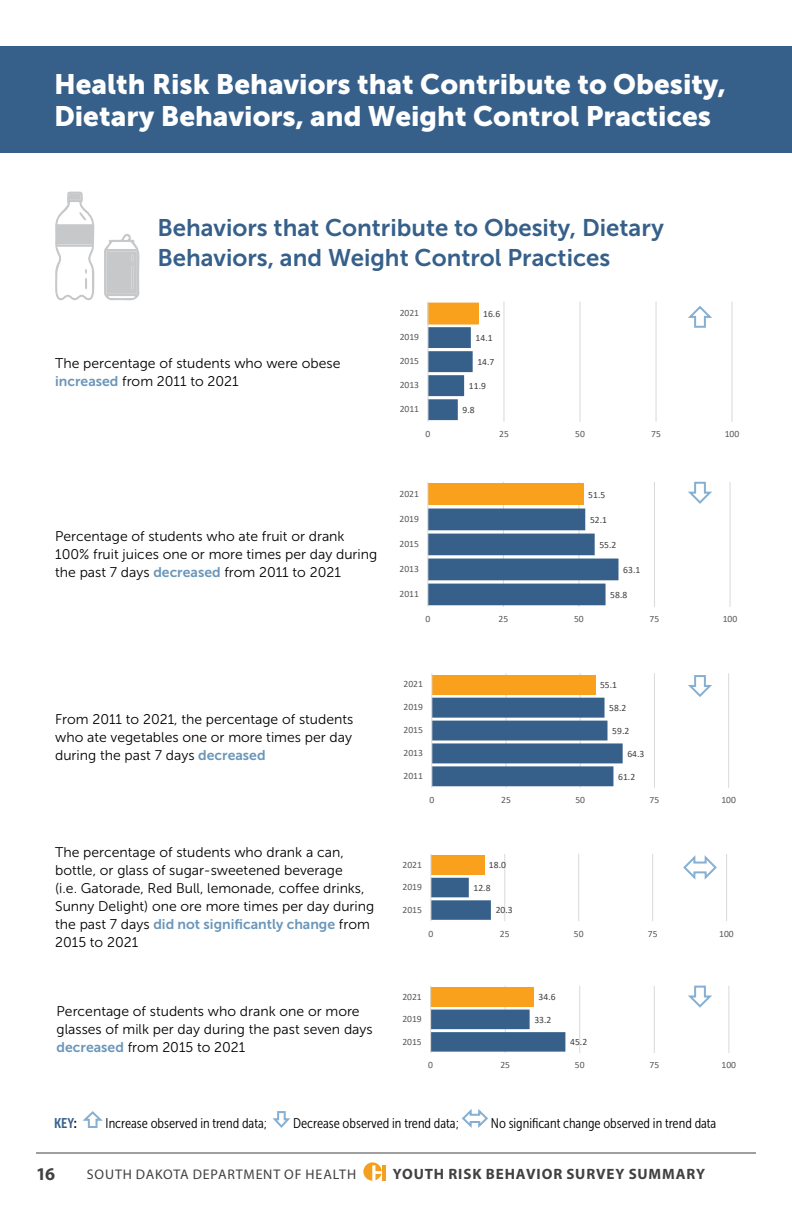
<style>
.page{position:relative;width:792px;height:1224px;background:#fff}
.page>*{position:absolute;margin:0;border:0;box-sizing:border-box;transform-origin:0 0}
.t1{font:28px/32px "Museo Sans 900";color:#fff}
.t2{font:24px/30px "Museo Sans 700";color:#36608a}
.t3{font:700 18px "Myriad Pro";color:#414042}
.t4{font:700 15px "Myriad Pro";letter-spacing:.06em;color:#414042}
.t5{font:14px/18px "Museo Sans 300";color:#000}
.t6{font:14px "Museo Sans Cond 300";color:#000}
.t7{font:14px "Museo Sans 700";color:#6a96ba}
.t8{font:14px "Myriad Pro";letter-spacing:.055em;color:#414042}
.t9{font:14px "Museo Sans Cond 700";color:#36608a}
.t10{font:9.6px "Calibri";letter-spacing:.005em;color:#595959}
.t11{font:9.6px "Calibri";letter-spacing:.005em;color:#404040}
.s1{font-family:"Museo Sans 700";color:#6a96ba}
.s2{font-family:"Museo Sans 300";color:#000}
.s3{color:#000}
</style>
<div class="page">
<hr style="left:383px;top:1165px;width:3px;height:16px;background:#f4a01e">
<svg style="left:363px;top:1162px;width:19px;height:19px"></svg>
<hr style="left:36px;top:1152px;width:720px;height:2px;background:#414042">
<svg style="left:55px;top:192px;width:40px;height:109px"></svg>
<svg style="left:104px;top:234px;width:36px;height:66px"></svg>
<svg style="left:82px;top:1111px;width:21px;height:17px"></svg>
<svg style="left:272px;top:1111px;width:18px;height:17px"></svg>
<svg style="left:462px;top:1109px;width:26px;height:19px"></svg>
<div style="left:0;top:46px;width:792px;height:107px;background:#36608a"></div>
<hr style="left:503px;top:482px;width:1px;height:125px;background:#d9d9d9">
<hr style="left:579px;top:482px;width:1px;height:125px;background:#d9d9d9">
<hr style="left:654px;top:482px;width:1px;height:125px;background:#d9d9d9">
<hr style="left:730px;top:482px;width:1px;height:125px;background:#d9d9d9">
<div style="left:428px;top:484px;width:155px;height:21px;background:#f9a01d"></div>
<svg style="left:428px;top:509px;width:190px;height:96px;background:#5a7c9f"></svg>
<hr style="left:427px;top:482px;width:1px;height:125px;background:#d9d9d9">
<svg style="left:688px;top:481px;width:24px;height:23px"></svg>
<hr style="left:506px;top:673px;width:1px;height:115px;background:#d9d9d9">
<hr style="left:580px;top:673px;width:1px;height:115px;background:#d9d9d9">
<hr style="left:654px;top:673px;width:1px;height:115px;background:#d9d9d9">
<hr style="left:728px;top:673px;width:1px;height:115px;background:#d9d9d9">
<div style="left:432px;top:675px;width:163px;height:20px;background:#f9a01d"></div>
<svg style="left:432px;top:698px;width:191px;height:88px;background:#54789b"></svg>
<hr style="left:431px;top:673px;width:1px;height:115px;background:#d9d9d9">
<svg style="left:688px;top:675px;width:24px;height:22px"></svg>
<svg style="left:688px;top:306px;width:24px;height:22px"></svg>
<hr style="left:504px;top:302px;width:1px;height:120px;background:#d9d9d9">
<hr style="left:580px;top:302px;width:1px;height:120px;background:#d9d9d9">
<hr style="left:656px;top:302px;width:1px;height:120px;background:#d9d9d9">
<hr style="left:732px;top:302px;width:1px;height:120px;background:#d9d9d9">
<div style="left:428px;top:303px;width:50px;height:21px;background:#f9a01d"></div>
<svg style="left:429px;top:327px;width:44px;height:93px"></svg>
<hr style="left:428px;top:302px;width:1px;height:120px;background:#d9d9d9">
<hr style="left:504px;top:854px;width:1px;height:67px;background:#d9d9d9">
<hr style="left:578px;top:854px;width:1px;height:67px;background:#d9d9d9">
<hr style="left:652px;top:854px;width:1px;height:67px;background:#d9d9d9">
<hr style="left:726px;top:854px;width:1px;height:67px;background:#d9d9d9">
<div style="left:431px;top:855px;width:53px;height:20px;background:#f9a01d"></div>
<svg style="left:432px;top:878px;width:59px;height:42px"></svg>
<hr style="left:431px;top:854px;width:1px;height:67px;background:#d9d9d9">
<svg style="left:688px;top:985px;width:24px;height:23px"></svg>
<hr style="left:505px;top:986px;width:1px;height:67px;background:#d9d9d9">
<hr style="left:579px;top:986px;width:1px;height:67px;background:#d9d9d9">
<hr style="left:654px;top:986px;width:1px;height:67px;background:#d9d9d9">
<hr style="left:729px;top:986px;width:1px;height:67px;background:#d9d9d9">
<div style="left:431px;top:987px;width:103px;height:20px;background:#f9a01d"></div>
<svg style="left:431px;top:1010px;width:134px;height:42px"></svg>
<hr style="left:430px;top:986px;width:1px;height:67px;background:#d9d9d9">
<svg style="left:683px;top:855px;width:34px;height:25px"></svg>
<h1 class="t1" style="left:54px;top:68px;width:673px">Health Risk Behaviors that Contribute to Obesity,<br>Dietary Behaviors, and Weight Control Practices</h1>
<h2 class="t2" style="left:157px;top:212px;width:508px">Behaviors that Contribute to Obesity, Dietary<br>Behaviors, and Weight Control Practices</h2>
<p class="t5" style="left:55px;top:354px;width:287px">The percentage of students who were obese <span class="s1">increased</span> from 2011 to 2021</p>
<p class="t5" style="left:55px;top:527px;width:324px">Percentage of students who ate fruit or drank<br>100% fruit juices one or more times per day during the past 7 days <span class="s1">decreased</span> from 2011 to 2021</p>
<p class="t5" style="left:55px;top:710px;width:300px;text-align:justify">From 2011 to 2021, the percentage of students who ate vegetables one or more times per day during the past 7 days <span class="s1">decreased</span></p>
<p class="t5" style="left:55px;top:843px;width:321px">The percentage of students who drank a can, bottle, or glass of sugar-sweetened beverage<br>(i.e. Gatorade, Red Bull, lemonade, coffee drinks, Sunny Delight) one ore more times per day during</p>
<p class="t7" style="left:55px;top:917px;width:316px"><span class="s2">the past 7 days</span> did not significantly change <span class="s2">from</span></p>
<p class="t5" style="left:55px;top:934px;width:85px">2015 to 2021</p>
<p class="t5" style="left:57px;top:1002px;width:318px">Percentage of students who drank one or more glasses of milk per day during the past seven days <span class="s1">decreased</span> from 2015 to 2021</p>
<p class="t10" style="left:400px;top:306px;width:21px">2021</p>
<p class="t11" style="left:483px;top:307px;width:19px">16.6</p>
<p class="t10" style="left:400px;top:331px;width:21px">2019</p>
<p class="t11" style="left:476px;top:331px;width:19px">14.1</p>
<p class="t10" style="left:400px;top:355px;width:21px">2015</p>
<p class="t11" style="left:477px;top:355px;width:19px">14.7</p>
<p class="t10" style="left:400px;top:379px;width:21px">2013</p>
<p class="t11" style="left:469px;top:379px;width:19px">11.9</p>
<p class="t10" style="left:400px;top:403px;width:21px">2011</p>
<p class="t11" style="left:462px;top:403px;width:14px">9.8</p>
<p class="t10" style="left:426px;top:427px;width:6px">0</p>
<p class="t10" style="left:499px;top:427px;width:11px">25</p>
<p class="t10" style="left:575px;top:427px;width:11px">50</p>
<p class="t10" style="left:651px;top:427px;width:11px">75</p>
<p class="t10" style="left:725px;top:427px;width:16px">100</p>
<p class="t10" style="left:400px;top:487px;width:21px">2021</p>
<p class="t11" style="left:588px;top:488px;width:19px">51.5</p>
<p class="t10" style="left:400px;top:512px;width:21px">2019</p>
<p class="t11" style="left:590px;top:513px;width:19px">52.1</p>
<p class="t10" style="left:400px;top:537px;width:21px">2015</p>
<p class="t11" style="left:599px;top:538px;width:19px">55.2</p>
<p class="t10" style="left:400px;top:562px;width:21px">2013</p>
<p class="t11" style="left:623px;top:563px;width:19px">63.1</p>
<p class="t10" style="left:400px;top:587px;width:21px">2011</p>
<p class="t11" style="left:610px;top:588px;width:19px">58.8</p>
<p class="t10" style="left:425px;top:612px;width:6px">0</p>
<p class="t10" style="left:499px;top:612px;width:11px">25</p>
<p class="t10" style="left:574px;top:612px;width:11px">50</p>
<p class="t10" style="left:650px;top:612px;width:11px">75</p>
<p class="t10" style="left:723px;top:612px;width:16px">100</p>
<p class="t10" style="left:404px;top:678px;width:21px">2021</p>
<p class="t11" style="left:600px;top:678px;width:19px">55.1</p>
<p class="t10" style="left:404px;top:701px;width:21px">2019</p>
<p class="t11" style="left:609px;top:701px;width:19px">58.2</p>
<p class="t10" style="left:404px;top:723px;width:21px">2015</p>
<p class="t11" style="left:612px;top:724px;width:19px">59.2</p>
<p class="t10" style="left:404px;top:746px;width:21px">2013</p>
<p class="t11" style="left:627px;top:747px;width:19px">64.3</p>
<p class="t10" style="left:404px;top:769px;width:21px">2011</p>
<p class="t11" style="left:618px;top:770px;width:19px">61.2</p>
<p class="t10" style="left:429px;top:793px;width:6px">0</p>
<p class="t10" style="left:501px;top:793px;width:11px">25</p>
<p class="t10" style="left:575px;top:793px;width:11px">50</p>
<p class="t10" style="left:650px;top:793px;width:11px">75</p>
<p class="t10" style="left:721px;top:793px;width:16px">100</p>
<p class="t10" style="left:403px;top:858px;width:21px">2021</p>
<p class="t11" style="left:489px;top:859px;width:19px">18.0</p>
<p class="t10" style="left:403px;top:880px;width:21px">2019</p>
<p class="t11" style="left:474px;top:881px;width:19px">12.8</p>
<p class="t10" style="left:403px;top:903px;width:21px">2015</p>
<p class="t11" style="left:496px;top:903px;width:19px">20.3</p>
<p class="t10" style="left:428px;top:927px;width:6px">0</p>
<p class="t10" style="left:500px;top:927px;width:11px">25</p>
<p class="t10" style="left:574px;top:927px;width:11px">50</p>
<p class="t10" style="left:648px;top:927px;width:11px">75</p>
<p class="t10" style="left:719px;top:927px;width:16px">100</p>
<p class="t10" style="left:402px;top:990px;width:21px">2021</p>
<p class="t11" style="left:539px;top:990px;width:19px">34.6</p>
<p class="t10" style="left:402px;top:1012px;width:21px">2019</p>
<p class="t11" style="left:534px;top:1013px;width:19px">33.2</p>
<p class="t10" style="left:402px;top:1035px;width:21px">2015</p>
<p class="t11" style="left:570px;top:1035px;width:19px">45.2</p>
<p class="t10" style="left:428px;top:1058px;width:6px">0</p>
<p class="t10" style="left:500px;top:1058px;width:11px">25</p>
<p class="t10" style="left:575px;top:1058px;width:11px">50</p>
<p class="t10" style="left:649px;top:1058px;width:11px">75</p>
<p class="t10" style="left:722px;top:1058px;width:16px">100</p>
<p class="t9" style="left:54px;top:1115px;width:24px">KEY<span class="s3">:</span></p>
<p class="t6" style="left:106px;top:1116px;width:163px">Increase observed in trend data;</p>
<p class="t6" style="left:293px;top:1116px;width:167px">Decrease observed in trend data;</p>
<p class="t6" style="left:491px;top:1116px;width:227px">No significant change observed in trend data</p>
<p class="t3" style="left:36px;top:1162px;width:21px">16</p>
<p class="t8" style="left:87px;top:1166px;width:271px">SOUTH DAKOTA DEPARTMENT OF HEALTH</p>
<p class="t4" style="left:393px;top:1164px;width:314px">YOUTH RISK BEHAVIOR SURVEY SUMMARY</p>
</div>
